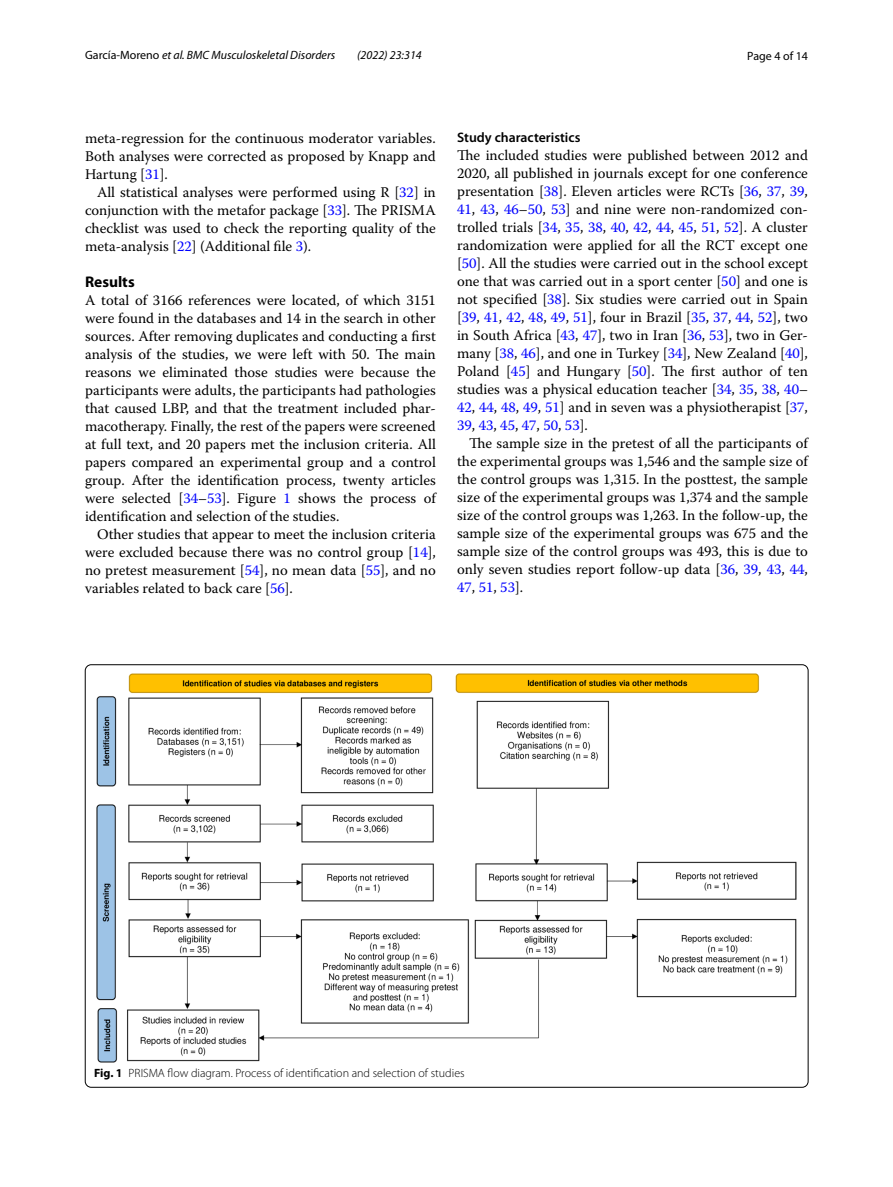
<style>
.page{position:relative;width:893px;height:1187px;background:#fff}
.page>*{position:absolute;margin:0;border:0;box-sizing:border-box;transform-origin:0 0}
.t1{font:700 15.45px "Myriad Pro";color:#000}
.t2{font:14.7px/18px "Warnock Pro";color:#000;text-align:justify}
.t3{font:600 13.8px "Myriad Pro";color:#000}
.t4{font:300 12px "Myriad Pro";color:#000}
.t5{font:italic 12px "Myriad Pro";color:#000}
.t6{font:12px "Myriad Pro";color:#000}
.s1{font-style:normal}
.s2{color:#00f}
.s3{font-weight:700}
</style>
<div class="page">
<img style="left:96px;top:673px;width:701px;height:388px">
<p class="t5" style="left:85px;top:48px;width:252px"><span class="s1">García‑Moreno</span> et al. BMC Musculoskeletal Disorders</p>
<p class="t5" style="left:357px;top:48px;width:66px">(2022) 23:314</p>
<p class="t6" style="left:747px;top:48px;width:62px">Page 4 of 14</p>
<p class="t2" style="left:85px;top:128px;width:352px">meta-regression for the continuous moderator variables.<br>Both analyses were corrected as proposed by Knapp and Hartung [<span class="s2">31</span>].</p>
<p class="t2" style="left:85px;top:182px;width:352px;text-indent:12px">All statistical analyses were performed using R [<span class="s2">32</span>] in conjunction with the metafor package [<span class="s2">33</span>]. The PRISMA checklist was used to check the reporting quality of the meta-analysis [<span class="s2">22</span>] (Additional file <span class="s2">3</span>).</p>
<p class="t1" style="left:85px;top:271px;width:51px">Results</p>
<p class="t2" style="left:85px;top:290px;width:352px">A total of 3166 references were located, of which 3151 were found in the databases and 14 in the search in other sources. After removing duplicates and conducting a first analysis of the studies, we were left with 50. The main reasons we eliminated those studies were because the participants were adults, the participants had pathologies that caused LBP, and that the treatment included phar&shy;macotherapy. Finally, the rest of the papers were screened at full text, and 20 papers met the inclusion criteria. All papers compared an experimental group and a control group. After the identification process, twenty articles were selected [<span class="s2">34</span>–<span class="s2">53</span>]. Figure <span class="s2">1</span> shows the process of identification and selection of the studies.</p>
<p class="t2" style="left:85px;top:524px;width:352px;text-indent:12px">Other studies that appear to meet the inclusion criteria were excluded because there was no control group [<span class="s2">14</span>], no pretest measurement [<span class="s2">54</span>], no mean data [<span class="s2">55</span>], and no variables related to back care [<span class="s2">56</span>].</p>
<p class="t3" style="left:457px;top:129px;width:125px">Study characteristics</p>
<p class="t2" style="left:457px;top:146px;width:352px">The included studies were published between 2012 and 2020, all published in journals except for one conference presentation [<span class="s2">38</span>]. Eleven articles were RCTs [<span class="s2">36</span>, <span class="s2">37</span>, <span class="s2">39</span>, <span class="s2">41</span>, <span class="s2">43</span>, <span class="s2">46</span>–<span class="s2">50</span>, <span class="s2">53</span>] and nine were non-randomized con&shy;trolled trials [<span class="s2">34</span>, <span class="s2">35</span>, <span class="s2">38</span>, <span class="s2">40</span>, <span class="s2">42</span>, <span class="s2">44</span>, <span class="s2">45</span>, <span class="s2">51</span>, <span class="s2">52</span>]. A cluster randomization were applied for all the RCT except one [<span class="s2">50</span>]. All the studies were carried out in the school except one that was carried out in a sport center [<span class="s2">50</span>] and one is not specified [<span class="s2">38</span>]. Six studies were carried out in Spain [<span class="s2">39</span>, <span class="s2">41</span>, <span class="s2">42</span>, <span class="s2">48</span>, <span class="s2">49</span>, <span class="s2">51</span>], four in Brazil [<span class="s2">35</span>, <span class="s2">37</span>, <span class="s2">44</span>, <span class="s2">52</span>], two in South Africa [<span class="s2">43</span>, <span class="s2">47</span>], two in Iran [<span class="s2">36</span>, <span class="s2">53</span>], two in Ger&shy;many [<span class="s2">38</span>, <span class="s2">46</span>], and one in Turkey [<span class="s2">34</span>], New Zealand [<span class="s2">40</span>], Poland [<span class="s2">45</span>] and Hungary [<span class="s2">50</span>]. The first author of ten studies was a physical education teacher [<span class="s2">34</span>, <span class="s2">35</span>, <span class="s2">38</span>, <span class="s2">40</span>– <span class="s2">42</span>, <span class="s2">44</span>, <span class="s2">48</span>, <span class="s2">49</span>, <span class="s2">51</span>] and in seven was a physiotherapist [<span class="s2">37</span>, <span class="s2">39</span>, <span class="s2">43</span>, <span class="s2">45</span>, <span class="s2">47</span>, <span class="s2">50</span>, <span class="s2">53</span>].</p>
<p class="t2" style="left:457px;top:434px;width:352px;text-indent:12px">The sample size in the pretest of all the participants of the experimental groups was 1,546 and the sample size of the control groups was 1,315. In the posttest, the sample size of the experimental groups was 1,374 and the sample size of the control groups was 1,263. In the follow-up, the sample size of the experimental groups was 675 and the sample size of the control groups was 493, this is due to only seven studies report follow-up data [<span class="s2">36</span>, <span class="s2">39</span>, <span class="s2">43</span>, <span class="s2">44</span>, <span class="s2">47</span>, <span class="s2">51</span>, <span class="s2">53</span>].</p>
<p class="t4" style="left:94px;top:1066px;width:372px"><span class="s3">Fig. 1</span> PRISMA flow diagram. Process of identification and selection of studies</p>
</div>
